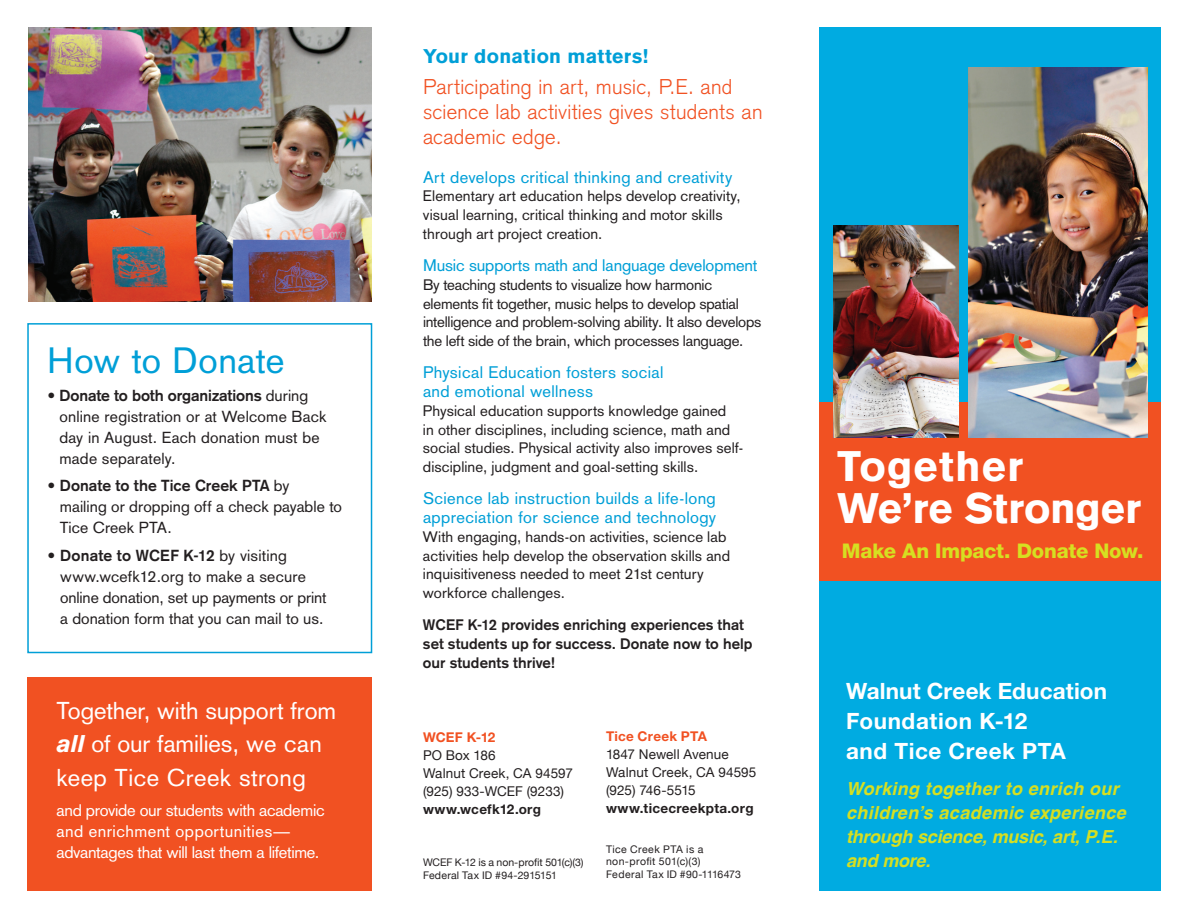
<style>
.page{position:relative;width:1188px;height:918px;background:#fff}
.page>*{position:absolute;margin:0;border:0;box-sizing:border-box;transform-origin:0 0}
.t1{font:900 42px/42.3px "Akzidenz Grotesk";letter-spacing:-.005em;color:#fff}
.t2{font:36px "Akzidenz Grotesk";letter-spacing:.01em;color:#009fd7}
.t3{font:24px/33.6px "Akzidenz Grotesk";color:#fff}
.t4{font:700 22.5px/30px "Helvetica Neue";letter-spacing:.015em;color:#fff}
.t5{font:300 21px/25.2px "Akzidenz Grotesk";letter-spacing:.015em;color:#f15122}
.t6{font:800 20.25px "Helvetica Neue";letter-spacing:-.01em;color:#d6df21}
.t7{font:900 19.5px "Akzidenz Grotesk";letter-spacing:.015em;color:#009fd7}
.t8{font:italic 700 18px/24px "Helvetica";letter-spacing:.015em;color:#d6df21}
.t9{font:16.5px/18.8px "Akzidenz Grotesk";letter-spacing:.02em;color:#009fd7}
.t10{font:16.5px/21px "Akzidenz Grotesk";letter-spacing:-.015em;color:#fff}
.t11{font:16.5px "Akzidenz Grotesk";letter-spacing:-.01em;color:#009fd7}
.t12{font:15.75px/21px "Akzidenz Grotesk";letter-spacing:.005em;color:#231f20}
.t13{font:15px/18.8px "Akzidenz Grotesk";letter-spacing:.005em;color:#231f20}
.t14{font:15px/18.8px "Akzidenz Grotesk";letter-spacing:-.015em;color:#231f20}
.t15{font:700 15px/18.8px "Akzidenz Grotesk";letter-spacing:.005em;color:#231f20}
.t16{font:13.5px/18px "Helvetica Neue";letter-spacing:.01em;color:#231f20}
.t17{font:700 13.5px "Helvetica Neue";letter-spacing:.02em;color:#231f20}
.t18{font:700 13.5px "Helvetica Neue";letter-spacing:.015em;color:#f15122}
.t19{font:10.5px/12.6px "Helvetica Neue";letter-spacing:.04em;color:#231f20}
.t20{font:10.5px/12.6px "Helvetica Neue";color:#231f20}
.s1{font-weight:700}
.s2{font-family:"Akzidenz Grotesk BE";font-weight:700;font-style:italic}
</style>
<div class="page">
<div style="left:819px;top:27px;width:342px;height:864px;background:#00abe1"></div>
<div style="left:819px;top:402px;width:342px;height:178px;background:#f15122"></div>
<img style="left:834px;top:225px;width:124px;height:212px">
<img style="left:969px;top:68px;width:179px;height:369px">
<div style="left:27px;top:677px;width:345px;height:214px;background:#f15122"></div>
<img style="left:28px;top:27px;width:344px;height:274px">
<div style="left:27px;top:323px;width:345px;height:330px;border:2px solid #009fd7"></div>
<h2 class="t2" style="left:48px;top:339px;width:239px">How to Donate</h2>
<p class="t12" style="left:59px;top:385px;width:269px;text-indent:-12px"><span class="s1">• Donate to both organizations</span> during online registration or at Welcome Back day in August. Each donation must be made separately.</p>
<p class="t12" style="left:60px;top:475px;width:284px;text-indent:-12px"><span class="s1">• Donate to the Tice Creek PTA</span> by<br>mailing or dropping off a check payable to<br>Tice Creek PTA.</p>
<p class="t12" style="left:60px;top:545px;width:268px;text-indent:-13px"><span class="s1">• Donate to WCEF K-12</span> by visiting www.wcefk12.org to make a secure online donation, set up payments or print a donation form that you can mail to us.</p>
<h3 class="t3" style="left:57px;top:693px;width:281px">Together, with support from <span class="s2">all</span> of our families, we can keep Tice Creek strong</h3>
<p class="t10" style="left:57px;top:800px;width:270px">and provide our students with academic and enrichment opportunities— advantages that will last them a lifetime.</p>
<h3 class="t7" style="left:423px;top:44px;width:227px">Your donation matters!</h3>
<h3 class="t5" style="left:423px;top:74px;width:341px">Participating in art, music, P.E. and science lab activities gives students an academic edge.</h3>
<p class="t9" style="left:423px;top:168px;width:311px">Art develops critical thinking and creativity</p>
<p class="t13" style="left:423px;top:187px;width:319px">Elementary art education helps develop creativity, visual learning, critical thinking and motor skills through art project creation.</p>
<p class="t11" style="left:423px;top:256px;width:336px">Music supports math and language development</p>
<p class="t14" style="left:423px;top:275px;width:340px">By teaching students to visualize how harmonic elements fit together, music helps to develop spatial intelligence and problem-solving ability. It also develops the left side of the brain, which processes language.</p>
<p class="t9" style="left:423px;top:363px;width:242px">Physical Education fosters social and emotional wellness</p>
<p class="t13" style="left:423px;top:401px;width:322px">Physical education supports knowledge gained<br>in other disciplines, including science, math and social studies. Physical activity also improves self&shy;discipline, judgment and goal-setting skills.</p>
<p class="t9" style="left:423px;top:489px;width:295px">Science lab instruction builds a life-long appreciation for science and technology</p>
<p class="t13" style="left:423px;top:527px;width:309px">With engaging, hands-on activities, science lab activities help develop the observation skills and inquisitiveness needed to meet 21st century workforce challenges.</p>
<p class="t15" style="left:423px;top:616px;width:331px">WCEF K-12 provides enriching experiences that set students up for success. Donate now to help our students thrive!</p>
<p class="t18" style="left:423px;top:729px;width:74px">WCEF K-12</p>
<p class="t16" style="left:423px;top:747px;width:151px">PO Box 186<br>Walnut Creek, CA 94597 (925) 933-WCEF (9233)</p>
<p class="t17" style="left:423px;top:801px;width:120px">www.wcefk12.org</p>
<p class="t20" style="left:423px;top:857px;width:162px">WCEF K-12 is a non-profit 501(c)(3)<br>Federal Tax ID #94-2915151</p>
<p class="t18" style="left:606px;top:728px;width:102px">Tice Creek PTA</p>
<p class="t16" style="left:606px;top:746px;width:152px">1847 Newell Avenue<br>Walnut Creek, CA 94595 (925) 746-5515</p>
<p class="t17" style="left:606px;top:800px;width:149px">www.ticecreekpta.org</p>
<p class="t19" style="left:606px;top:843px;width:136px">Tice Creek PTA is a non-profit 501(c)(3)<br>Federal Tax ID #90-1116473</p>
<h1 class="t1" style="left:837px;top:445px;width:306px">Together<br>We’re Stronger</h1>
<h3 class="t6" style="left:842px;top:539px;width:303px">Make An Impact. Donate Now.</h3>
<h3 class="t4" style="left:846px;top:676px;width:263px">Walnut Creek Education<br>Foundation K-12<br>and Tice Creek PTA</h3>
<p class="t8" style="left:846px;top:777px;width:281px">Working together to enrich our children’s academic experience through science, music, art, P.E. and more.</p>
</div>
